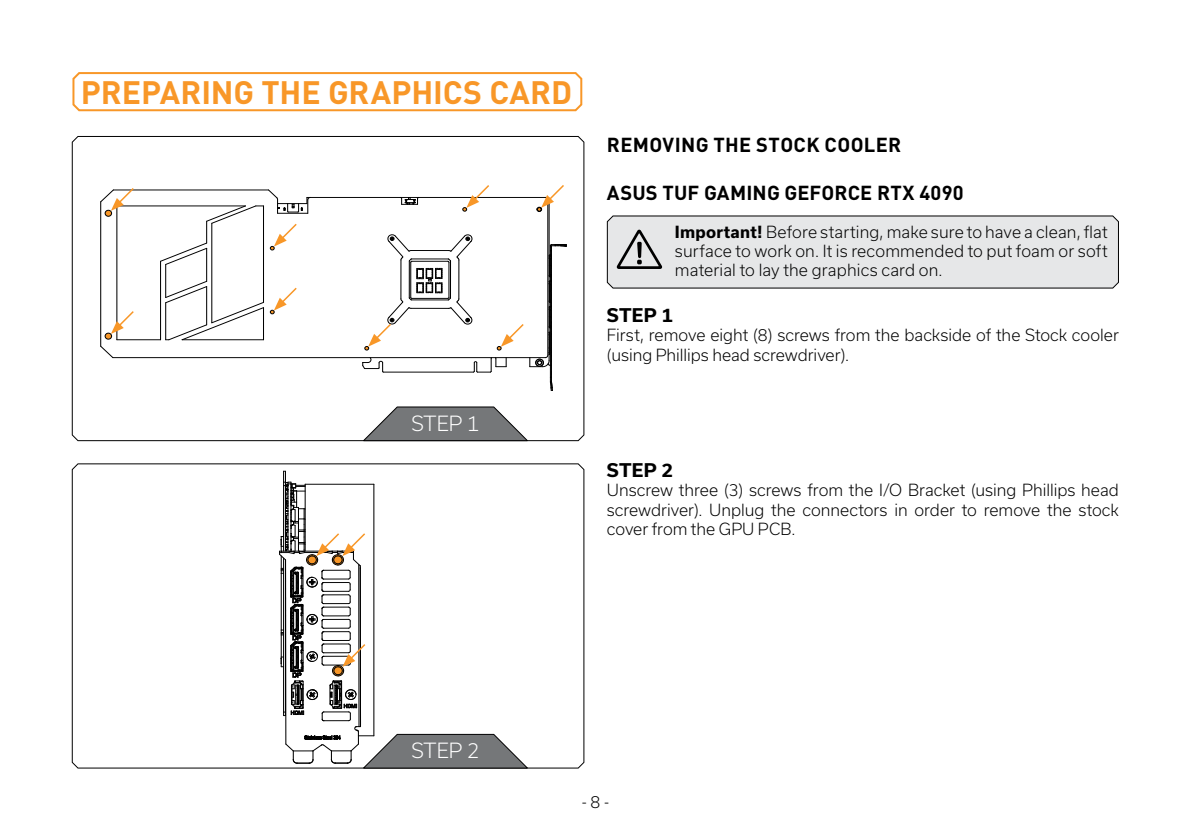
<style>
.page{position:relative;width:1191px;height:840px;background:#fff}
.page>*{position:absolute;margin:0;border:0;box-sizing:border-box;transform-origin:0 0}
.t1{font:700 32px "DIN Pro";color:#f89728}
.t2{font:700 20px "DIN Pro";letter-spacing:.015em;color:#000}
.t3{font:300 20px "Usual";color:#fff}
.t4{font:700 18px "Usual";letter-spacing:.015em;color:#000}
.t5{font:300 16px/19.2px "Usual";color:#000;text-align:justify}
.s1{font-weight:700}
</style>
<div class="page">
<svg style="left:71px;top:72px;width:512px;height:696px"></svg>
<svg style="left:606px;top:215px;width:513px;height:74px;background:#dddedf"></svg>
<h1 class="t1" style="left:81px;top:70px;width:493px">PREPARING THE GRAPHICS CARD</h1>
<p class="t3" style="left:411px;top:411px;width:70px">STEP 1</p>
<p class="t2" style="left:607px;top:131px;width:296px">REMOVING THE STOCK COOLER</p>
<p class="t2" style="left:607px;top:179px;width:358px">ASUS TUF GAMING GEFORCE RTX 4090</p>
<p class="t5" style="left:675px;top:222px;width:434px"><span class="s1">Important!</span> Before starting, make sure to have a clean, flat surface to work on. It is recommended to put foam or soft material to lay the graphics card on.</p>
<p class="t4" style="left:607px;top:305px;width:68px">STEP 1</p>
<p class="t5" style="left:607px;top:325px;width:513px">First, remove eight (8) screws from the backside of the Stock cooler (using Phillips head screwdriver).</p>
<p class="t4" style="left:607px;top:459px;width:68px">STEP 2</p>
<p class="t5" style="left:607px;top:480px;width:513px">Unscrew three (3) screws from the I/O Bracket (using Phillips head screwdriver). Unplug the connectors in order to remove the stock cover from the GPU PCB.</p>
<p class="t3" style="left:411px;top:738px;width:70px">STEP 2</p>
<p class="t5" style="left:582px;top:792px;width:29px">- 8 -</p>
</div>
